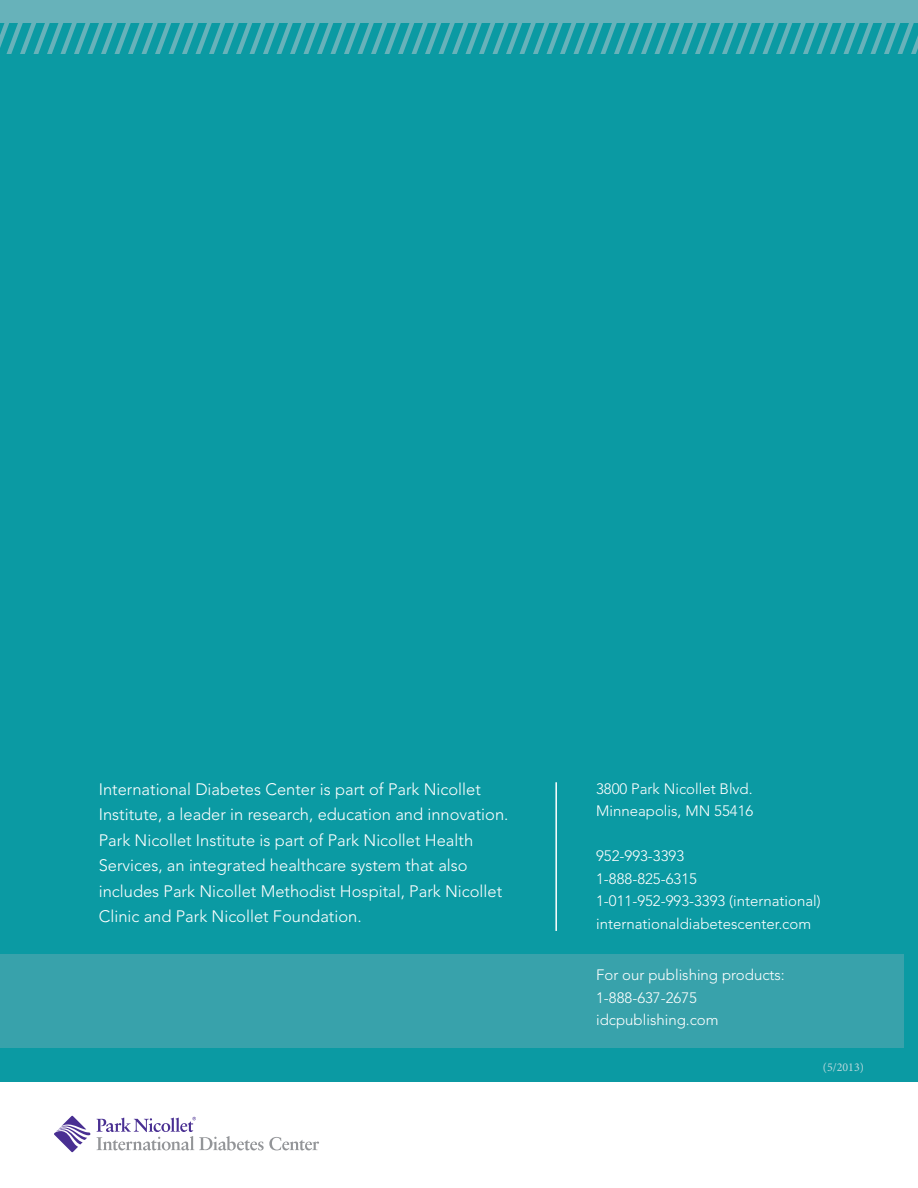
<style>
.page{position:relative;width:918px;height:1188px;background:#fff}
.page>*{position:absolute;margin:0;border:0;box-sizing:border-box;transform-origin:0 0}
.t1{font:300 16.5px/25.5px "Avenir";color:#fff}
.t2{font:300 15px/22.5px "Avenir";color:#fff}
.t3{font:12px "Minion Pro";color:#b8d8dc}
</style>
<div class="page">
<div style="left:0;top:24px;width:918px;height:1058px;background:#0b9aa3"></div>
<div style="left:0;top:954px;width:918px;height:94px;background:#38a2ab"></div>
<svg style="left:54px;top:1116px;width:37px;height:36px"></svg>
<svg style="left:97px;top:1117px;width:222px;height:33px"></svg>
<hr style="left:555px;top:782px;width:2px;height:149px;background:#fff">
<div style="left:904px;top:24px;width:14px;height:1058px;background:#0b9aa3"></div>
<svg style="left:0;top:0;width:918px;height:54px"></svg>
<p class="t1" style="left:99px;top:778px;width:411px">International Diabetes Center is part of Park Nicollet Institute, a leader in research, education and innovation.<br>Park Nicollet Institute is part of Park Nicollet Health Services, an integrated healthcare system that also includes Park Nicollet Methodist Hospital, Park Nicollet Clinic and Park Nicollet Foundation.</p>
<p class="t2" style="left:596px;top:778px;width:159px">3800 Park Nicollet Blvd.<br>Minneapolis, MN 55416</p>
<p class="t2" style="left:596px;top:846px;width:226px">952-993-3393<br>1-888-825-6315<br>1-011-952-993-3393 (international) internationaldiabetescenter.com</p>
<p class="t2" style="left:596px;top:965px;width:190px">For our publishing products:<br>1-888-637-2675 idcpublishing.com</p>
<p class="t3" style="left:823px;top:1062px;width:43px">(5/2013)</p>
</div>
